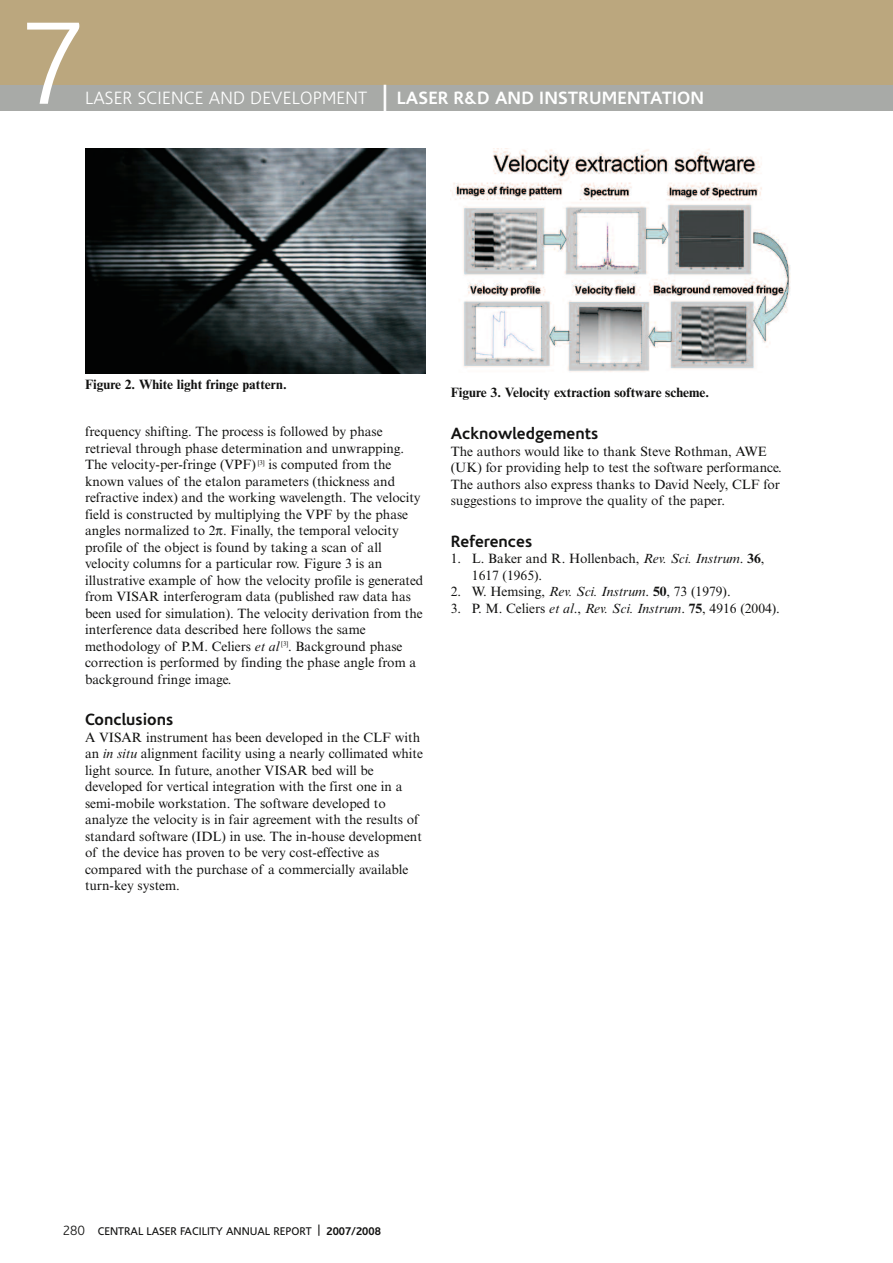
<style>
.page{position:relative;width:893px;height:1263px;background:#fff}
.page>*{position:absolute;margin:0;border:0;box-sizing:border-box;transform-origin:0 0}
.t1{font:300 118.5px "Corisande";color:#fff}
.t2{font:300 18px "Corisande";letter-spacing:.01em;color:#fff}
.t3{font:700 16.5px "Corisande";color:#121211}
.t4{font:13.5px/16.5px "Times NRMT";color:#121211}
.t5{font:700 13.5px "Times NRMT";color:#121211}
.t6{font:11.25px "Corisande";color:#121211}
.s1{font-weight:400;font-size:27px}
.s2{font-weight:700}
.s3{font-style:italic}
.s4{font-weight:300;font-size:13.5px}
</style>
<div class="page">
<div style="left:0;top:0;width:893px;height:85px;background:#bba77e"></div>
<div style="left:0;top:85px;width:893px;height:26px;background:#a8aaa7"></div>
<img style="left:85px;top:148px;width:340px;height:226px">
<img style="left:452px;top:149px;width:339px;height:223px">
<h1 class="t1" style="left:20px;top:17px;width:67px">7</h1>
<h2 class="t2" style="left:85px;top:90px;width:621px">LASER SCIENCE AND DEVELOPMENT <span class="s1">|</span> <span class="s2">LASER R&amp;D AND INSTRUMENTATION</span></h2>
<p class="t5" style="left:85px;top:380px;width:203px">Figure 2. White light fringe pattern.</p>
<p class="t4" style="left:85px;top:425px;width:340px">frequency shifting. The process is followed by phase retrieval through phase determination and unwrapping.<br>The velocity-per-fringe (VPF) <sup>[3]</sup> is computed from the known values of the etalon parameters (thickness and refractive index) and the working wavelength. The velocity field is constructed by multiplying the VPF by the phase angles normalized to 2 . Finally, the temporal velocity profile of the object is found by taking a scan of all velocity columns for a particular row. Figure 3 is an illustrative example of how the velocity profile is generated from VISAR interferogram data (published raw data has been used for simulation). The velocity derivation from the interference data described here follows the same methodology of P.M. Celiers <span class="s3">et al</span> <sup>[3]</sup>. Background phase correction is performed by finding the phase angle from a background fringe image.</p>
<p class="t3" style="left:85px;top:713px;width:90px">Conclusions</p>
<p class="t4" style="left:85px;top:730px;width:339px">A VISAR instrument has been developed in the CLF with an <span class="s3">in situ</span> alignment facility using a nearly collimated white light source. In future, another VISAR bed will be developed for vertical integration with the first one in a semi-mobile workstation. The software developed to analyze the velocity is in fair agreement with the results of standard software (IDL) in use. The in-house development of the device has proven to be very cost-effective as compared with the purchase of a commercially available turn-key system.</p>
<p class="t5" style="left:451px;top:387px;width:260px">Figure 3. Velocity extraction software scheme.</p>
<p class="t3" style="left:451px;top:427px;width:149px">Acknowledgements</p>
<p class="t4" style="left:451px;top:444px;width:333px">The authors would like to thank Steve Rothman, AWE (UK) for providing help to test the software performance.<br>The authors also express thanks to David Neely, CLF for suggestions to improve the quality of the paper.</p>
<p class="t3" style="left:451px;top:534px;width:83px">References</p>
<p class="t4" style="left:472px;top:552px;width:294px;text-indent:-21px">1. L. Baker and R. Hollenbach, <span class="s3">Rev. Sci. Instrum</span>. <span class="s2">36</span>,<br>1617 (1965).</p>
<p class="t4" style="left:451px;top:585px;width:281px">2. W. Hemsing, <span class="s3">Rev. Sci. Instrum</span>. <span class="s2">50</span>, 73 (1979).</p>
<p class="t4" style="left:451px;top:601px;width:331px">3. P. M. Celiers <span class="s3">et al</span>., <span class="s3">Rev. Sci. Instrum</span>. <span class="s2">75</span>, 4916 (2004).</p>
<p class="t6" style="left:63px;top:1226px;width:320px"><span class="s4">280</span> CENTRAL LASER FACILITY ANNUAL REPORT | <span class="s2">2007/2008</span></p>
</div>
